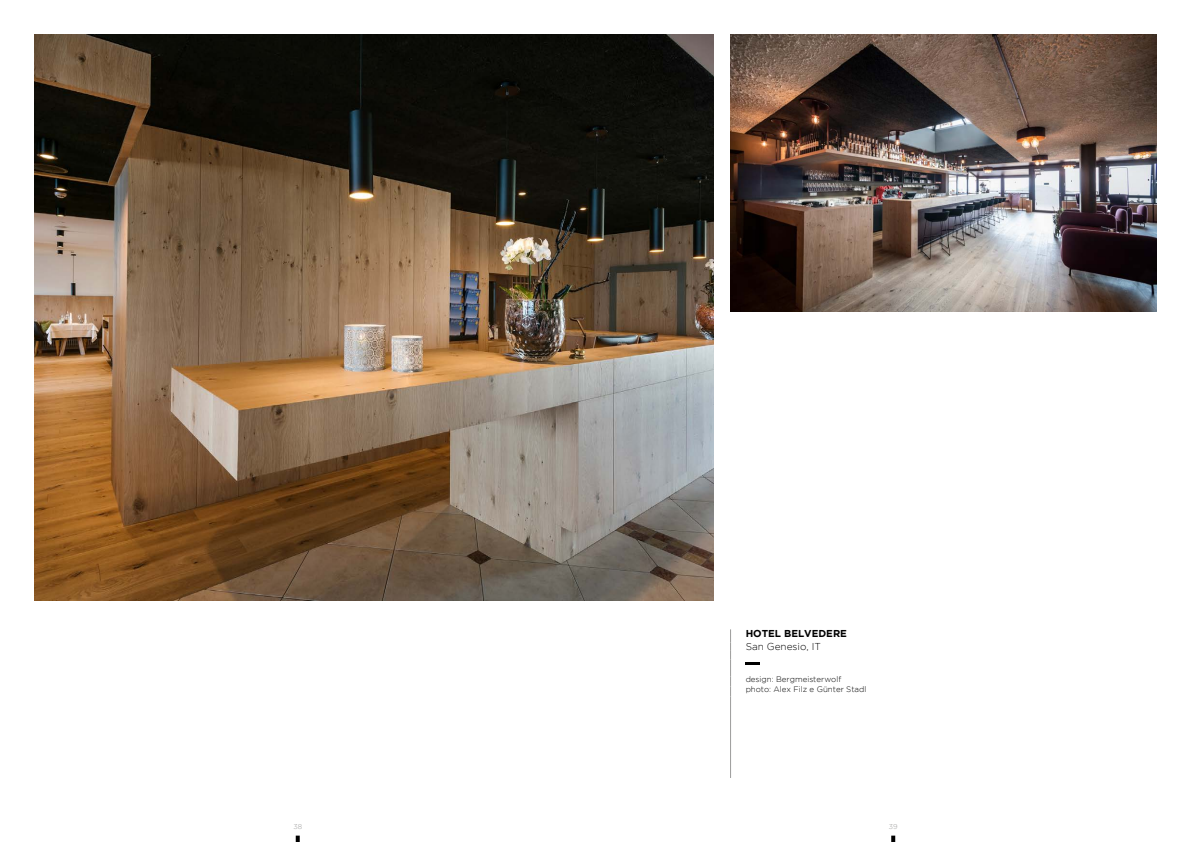
<style>
.page{position:relative;width:1191px;height:842px;background:#fff}
.page>*{position:absolute;margin:0;border:0;box-sizing:border-box;transform-origin:0 0}
.t1{font:700 10px "Gotham";color:#000}
.t2{font:300 10px "Gotham";color:#000}
.t3{font:300 8px/10.1px "Gotham";color:#000}
.t4{font:300 7px "Gotham";color:#9d9d9c}
</style>
<div class="page">
<img style="left:34px;top:34px;width:679px;height:567px">
<img style="left:730px;top:34px;width:427px;height:278px">
<svg style="left:730px;top:629px;width:1px;height:67px"></svg>
<hr style="left:730px;top:696px;width:1px;height:82px;background:#9d9d9c">
<hr style="left:745px;top:662px;width:15px;height:3px;background:#000">
<svg style="left:296px;top:836px;width:4px;height:6px"></svg>
<svg style="left:891px;top:836px;width:4px;height:6px"></svg>
<p class="t1" style="left:745px;top:627px;width:103px">HOTEL BELVEDERE</p>
<p class="t2" style="left:745px;top:641px;width:77px">San Genesio, IT</p>
<p class="t3" style="left:745px;top:674px;width:122px">design: Bergmeisterwolf photo: Alex Filz e Günter Stadl</p>
<p class="t4" style="left:293px;top:823px;width:10px">38</p>
<p class="t4" style="left:889px;top:823px;width:10px">39</p>
</div>
